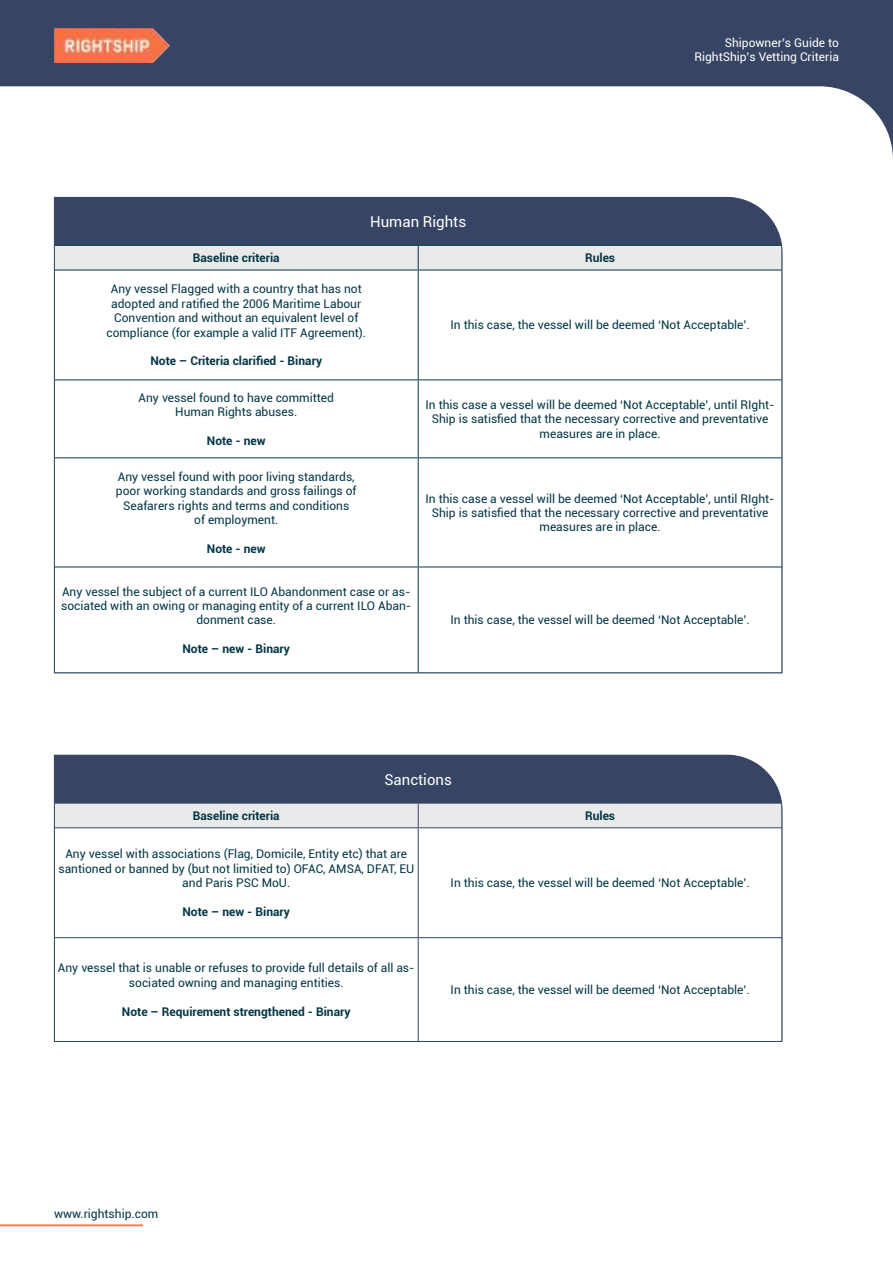
<style>
.page{position:relative;width:893px;height:1263px;background:#fff}
.page>*{position:absolute;margin:0;border:0;box-sizing:border-box;transform-origin:0 0}
.t1{font:15px "Roboto";color:#fff}
.t2{font:12px/14.4px "Roboto";color:#043645;text-align:center}
.t3{font:700 12px "Roboto";color:#043645}
.t4{font:12px/14.4px "Roboto";color:#fff;text-align:right}
</style>
<div class="page">
<div style="left:0;top:0;width:893px;height:223px;background:#374463"></div>
<div style="left:0;top:86px;width:893px;height:206px;background:#fff"></div>
<hr style="left:0;top:1225px;width:143px;height:1px;background:#f7734a">
<img style="left:54px;top:29px;width:115px;height:34px">
<svg style="left:54px;top:197px;width:729px;height:477px"></svg>
<svg style="left:54px;top:754px;width:729px;height:288px"></svg>
<p class="t1" style="left:370px;top:211px;width:97px">Human Rights</p>
<p class="t4" style="left:694px;top:35px;width:146px">Shipowner’s Guide to<br>RightShip’s Vetting Criteria</p>
<p class="t3" style="left:193px;top:249px;width:88px">Baseline criteria</p>
<p class="t3" style="left:585px;top:249px;width:32px">Rules</p>
<p class="t2" style="left:106px;top:282px;width:261px">Any vessel Flagged with a country that has not adopted and ratified the 2006 Maritime Labour Convention and without an equivalent level of compliance (for example a valid ITF Agreement).</p>
<p class="t3" style="left:150px;top:353px;width:173px">Note – Criteria clarified - Binary</p>
<p class="t2" style="left:451px;top:318px;width:301px">In this case, the vessel will be deemed ‘Not Acceptable’.</p>
<p class="t2" style="left:139px;top:390px;width:197px">Any vessel found to have committed<br>Human Rights abuses.</p>
<p class="t3" style="left:207px;top:432px;width:60px">Note - new</p>
<p class="t2" style="left:116px;top:469px;width:242px">Any vessel found with poor living standards, poor working standards and gross failings of Seafarers rights and terms and conditions<br>of employment.</p>
<p class="t3" style="left:207px;top:540px;width:60px">Note - new</p>
<p class="t2" style="left:61px;top:584px;width:352px">Any vessel the subject of a current ILO Abandonment case or as&shy;sociated with an owing or managing entity of a current ILO Aban&shy;donment case.</p>
<p class="t3" style="left:182px;top:640px;width:109px">Note – new - Binary</p>
<p class="t2" style="left:426px;top:397px;width:351px">In this case a vessel will be deemed ‘Not Acceptable’, until RIght-<br>Ship is satisfied that the necessary corrective and preventative measures are in place.</p>
<p class="t2" style="left:426px;top:491px;width:351px">In this case a vessel will be deemed ‘Not Acceptable’, until RIght-<br>Ship is satisfied that the necessary corrective and preventative measures are in place.</p>
<p class="t2" style="left:451px;top:612px;width:301px">In this case, the vessel will be deemed ‘Not Acceptable’.</p>
<p class="t1" style="left:384px;top:769px;width:69px">Sanctions</p>
<p class="t3" style="left:193px;top:807px;width:88px">Baseline criteria</p>
<p class="t3" style="left:585px;top:807px;width:32px">Rules</p>
<p class="t2" style="left:58px;top:846px;width:357px">Any vessel with associations (Flag, Domicile, Entity etc) that are santioned or banned by (but not limitied to) OFAC, AMSA, DFAT, EU and Paris PSC MoU.</p>
<p class="t3" style="left:182px;top:903px;width:109px">Note – new - Binary</p>
<p class="t2" style="left:451px;top:875px;width:301px">In this case, the vessel will be deemed ‘Not Acceptable’.</p>
<p class="t2" style="left:58px;top:960px;width:358px">Any vessel that is unable or refuses to provide full details of all as&shy;sociated owning and managing entities.</p>
<p class="t3" style="left:122px;top:1003px;width:230px">Note – Requirement strengthened - Binary</p>
<p class="t2" style="left:451px;top:982px;width:301px">In this case, the vessel will be deemed ‘Not Acceptable’.</p>
<p class="t2" style="left:54px;top:1206px;width:106px">www.rightship.com</p>
</div>
